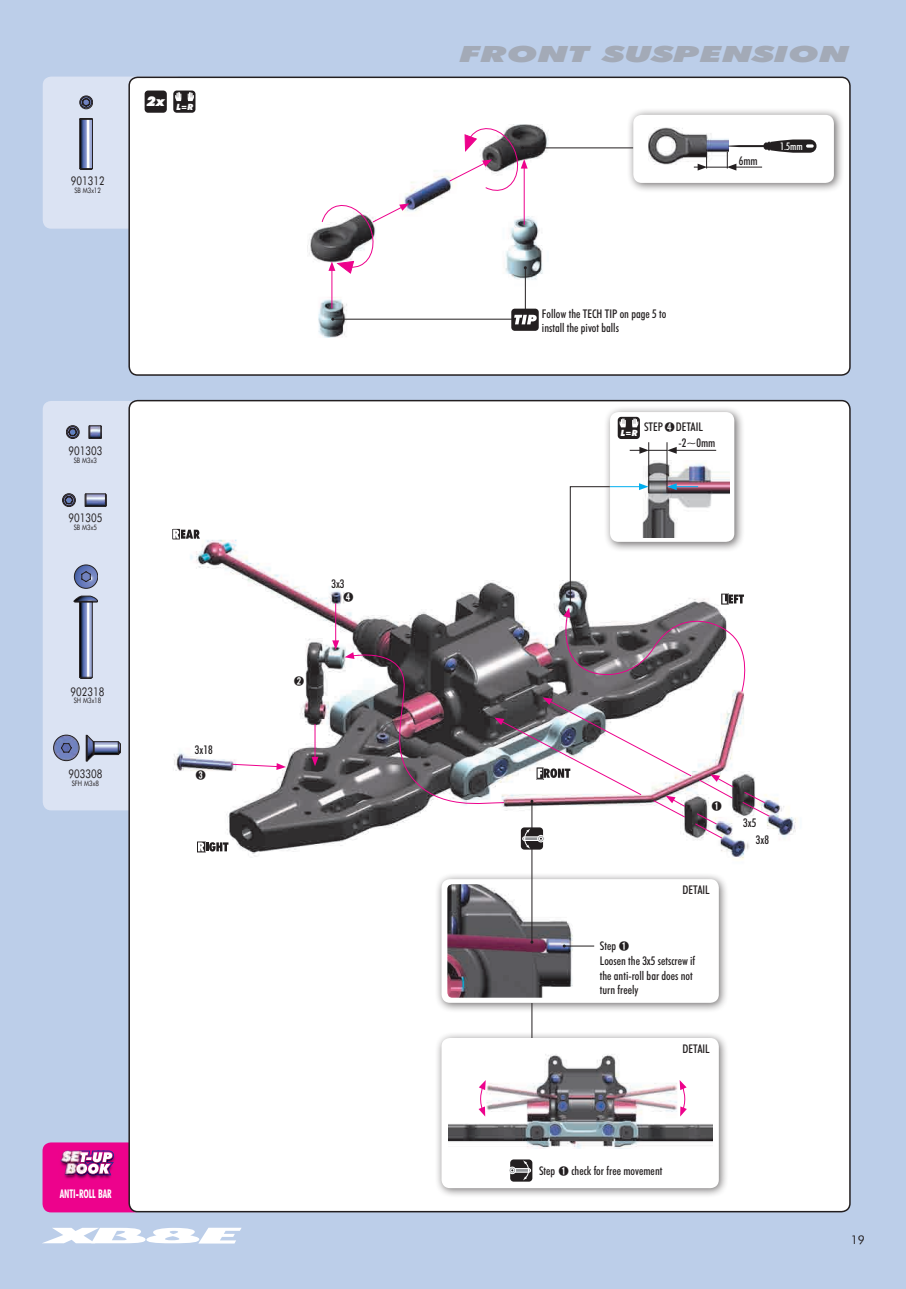
<style>
.page{position:relative;width:906px;height:1289px;background:#fff}
.page>*{position:absolute;margin:0;border:0;box-sizing:border-box;transform-origin:0 0}
.popis{font:italic 900 22.35px "Futura BTCE";color:#a3aab7;scale:1.61 1}
.pouzite_diely{font:500 condensed 12px/14.4px "Futura BTCE";color:#231f20}
.t1{font:12px "Futura BTCE";color:#231f20;scale:.8 1}
.t2{font:700 condensed 12px "Futura BTCE";color:#fff;scale:.8 1}
.t3{font:12px "Futura BTCE";color:#231f20}
.t4{font:500 10.5px "Adobe Myungjo Std";color:#231f20}
.t5{font:500 condensed 10.5px "Futura BTCE";color:#fff}
.t6{font:italic 900 8.7px "Futura BTCE";color:#fff;scale:.93 1}
.t7{font:7.5px "Futura BTCE";color:#231f20;scale:.8 1}
</style>
<div class="page">
<div style="left:0;top:0;width:906px;height:1288px;background:#bccee9"></div>
<div style="left:43px;top:1142px;width:100px;height:70px;background:#ed028c;border-radius:9px"></div>
<div style="left:43px;top:77px;width:141px;height:152px;background:#dbe3f3;border-radius:9px"></div>
<div style="left:43px;top:401px;width:122px;height:409px;background:#dbe3f3;border-radius:9px"></div>
<div style="left:129px;top:400px;width:721px;height:811px;background:#fff;border-radius:9px"></div>
<div style="left:129px;top:77px;width:721px;height:298px;background:#fff;border-radius:9px"></div>
<div style="left:128px;top:77px;width:722px;height:299px;border:2px solid #231f20;border-radius:9px"></div>
<img style="left:64px;top:1156px;width:51px;height:23px">
<svg style="left:85px;top:1150px;width:29px;height:25px"></svg>
<img style="left:60px;top:1150px;width:25px;height:25px">
<svg style="left:43px;top:1227px;width:199px;height:16px"></svg>
<img style="left:174px;top:538px;width:623px;height:334px">
<svg style="left:62px;top:493px;width:45px;height:14px"></svg>
<svg style="left:66px;top:425px;width:36px;height:14px"></svg>
<svg style="left:74px;top:564px;width:24px;height:114px"></svg>
<svg style="left:79px;top:96px;width:14px;height:74px"></svg>
<div style="left:435px;top:1031px;width:294px;height:167px;background:#231f20;opacity:.65"></div>
<div style="left:441px;top:1037px;width:278px;height:151px;background:#fff;border-radius:9px"></div>
<div style="left:603px;top:405px;width:142px;height:147px;background:#231f20;opacity:.65"></div>
<div style="left:610px;top:412px;width:124px;height:130px;background:#fff;border-radius:9px"></div>
<img style="left:448px;top:1054px;width:264px;height:94px">
<img style="left:645px;top:460px;width:85px;height:23px">
<svg style="left:53px;top:735px;width:68px;height:26px"></svg>
<div style="left:435px;top:872px;width:294px;height:141px;background:#231f20;opacity:.65"></div>
<div style="left:441px;top:879px;width:278px;height:123px;background:#fff;border-radius:9px"></div>
<img style="left:447px;top:884px;width:144px;height:113px">
<svg style="left:196px;top:840px;width:32px;height:13px"></svg>
<div style="left:173px;top:90px;width:22px;height:23px;background:#231f20;border-radius:3px"></div>
<svg style="left:175px;top:92px;width:6px;height:9px"></svg>
<svg style="left:188px;top:92px;width:6px;height:9px"></svg>
<div style="left:145px;top:90px;width:22px;height:23px;background:#231f20;border-radius:3px"></div>
<div style="left:510px;top:1159px;width:22px;height:22px;background:#231f20;border-radius:3px"></div>
<hr style="left:511px;top:1168px;width:19px;height:4px;background:#9b9da0;border-radius:2px">
<div style="left:510px;top:1167px;width:21px;height:5px;border:1px solid #fff;border-radius:2px"></div>
<div style="left:508px;top:1166px;width:8px;height:8px;border:1px solid #fff;border-radius:50%"></div>
<svg style="left:509px;top:1167px;width:6px;height:6px"></svg>
<svg style="left:523px;top:1160px;width:6px;height:20px"></svg>
<svg style="left:679px;top:1080px;width:8px;height:36px"></svg>
<svg style="left:478px;top:1080px;width:8px;height:36px"></svg>
<hr style="left:564px;top:945px;width:30px;height:1px;background:#231f20">
<hr style="left:674px;top:450px;width:42px;height:1px;background:#231f20">
<svg style="left:629px;top:447px;width:47px;height:7px"></svg>
<hr style="left:648px;top:442px;width:1px;height:51px;background:#231f20">
<hr style="left:666px;top:442px;width:1px;height:51px;background:#231f20">
<svg style="left:231px;top:763px;width:55px;height:7px"></svg>
<hr style="left:315px;top:724px;width:1px;height:35px;background:#ed028c">
<svg style="left:311px;top:756px;width:7px;height:10px"></svg>
<div style="left:618px;top:417px;width:22px;height:22px;background:#231f20;border-radius:3px"></div>
<svg style="left:619px;top:418px;width:7px;height:9px"></svg>
<svg style="left:632px;top:418px;width:6px;height:9px"></svg>
<hr style="left:531px;top:801px;width:1px;height:141px;background:#231f20">
<hr style="left:531px;top:1003px;width:1px;height:34px;background:#231f20">
<div style="left:521px;top:827px;width:22px;height:22px;background:#231f20;border-radius:3px"></div>
<svg style="left:332px;top:483px;width:438px;height:365px"></svg>
<div style="left:626px;top:108px;width:218px;height:85px;background:#231f20;opacity:.65"></div>
<div style="left:633px;top:115px;width:201px;height:68px;background:#fff;border-radius:9px"></div>
<img style="left:307px;top:124px;width:302px;height:213px">
<img style="left:649px;top:127px;width:63px;height:37px">
<hr style="left:331px;top:268px;width:1px;height:40px;background:#ed028c">
<svg style="left:321px;top:202px;width:88px;height:72px"></svg>
<hr style="left:524px;top:166px;width:1px;height:59px;background:#ed028c">
<svg style="left:694px;top:139px;width:122px;height:31px"></svg>
<hr style="left:333px;top:319px;width:195px;height:1px;background:#231f20">
<hr style="left:522px;top:147px;width:111px;height:1px;background:#231f20">
<svg style="left:449px;top:125px;width:78px;height:66px"></svg>
<hr style="left:525px;top:268px;width:1px;height:50px;background:#231f20">
<div style="left:511px;top:308px;width:28px;height:23px;background:#231f20;border-radius:3px"></div>
<svg style="left:514px;top:315px;width:22px;height:9px"></svg>
<div style="left:171px;top:528px;width:10px;height:12px;border:1px solid #fff"></div>
<svg style="left:173px;top:529px;width:27px;height:9px"></svg>
<p class="t1" style="left:71px;top:173px;width:44px">901312</p>
<p class="t7" style="left:74px;top:185px;width:35px">SB M3x12</p>
<p class="t6" style="left:147px;top:101px;width:52px"><sup>2x</sup> L=R</p>
<p class="t1" style="left:68px;top:443px;width:44px">901303</p>
<p class="t7" style="left:74px;top:455px;width:30px">SB M3x3</p>
<p class="t1" style="left:68px;top:509px;width:44px">901305</p>
<p class="t7" style="left:74px;top:522px;width:30px">SB M3x5</p>
<p class="t1" style="left:71px;top:683px;width:44px">902318</p>
<p class="t7" style="left:74px;top:695px;width:36px">SH M3x18</p>
<p class="t1" style="left:68px;top:766px;width:44px">903308</p>
<p class="t7" style="left:72px;top:778px;width:35px">SFH M3x8</p>
<p class="pouzite_diely" style="left:195px;top:742px;width:19px">3x18</p>
<p class="t4" style="left:196px;top:770px;width:12px">➌</p>
<p class="pouzite_diely" style="left:331px;top:576px;width:15px">3x3</p>
<p class="t4" style="left:343px;top:591px;width:12px">➍</p>
<p class="t4" style="left:294px;top:675px;width:12px">➋</p>
<p class="t2" style="left:60px;top:1185px;width:66px">ANTI-ROLL BAR</p>
<p class="popis" style="left:459px;top:38px;width:244px">FRONT SUSPENSION</p>
<p class="pouzite_diely" style="left:739px;top:153px;width:21px">6mm</p>
<p class="t5" style="left:780px;top:139px;width:24px">1.5mm</p>
<p class="pouzite_diely" style="left:542px;top:306px;width:126px">Follow the TECH TIP on page 5 to install the pivot balls</p>
<p class="t4" style="left:664px;top:422px;width:12px">➍</p>
<p class="pouzite_diely" style="left:644px;top:419px;width:61px">STEP DETAIL</p>
<p class="t6" style="left:621px;top:427px;width:20px">L=R</p>
<p class="pouzite_diely" style="left:678px;top:435px;width:38px">-2~0mm</p>
<p class="t4" style="left:711px;top:800px;width:12px">➊</p>
<p class="pouzite_diely" style="left:600px;top:937px;width:18px">Step</p>
<p class="t4" style="left:619px;top:940px;width:12px">➊</p>
<p class="pouzite_diely" style="left:682px;top:882px;width:29px">DETAIL</p>
<p class="pouzite_diely" style="left:600px;top:953px;width:97px">Loosen the 3x5 setscrew if the anti-roll bar does not turn freely</p>
<p class="pouzite_diely" style="left:682px;top:1041px;width:29px">DETAIL</p>
<p class="pouzite_diely" style="left:743px;top:815px;width:15px">3x5</p>
<p class="pouzite_diely" style="left:756px;top:832px;width:15px">3x8</p>
<p class="pouzite_diely" style="left:539px;top:1163px;width:18px">Step</p>
<p class="pouzite_diely" style="left:571px;top:1163px;width:92px">check for free movement</p>
<p class="t4" style="left:558px;top:1165px;width:12px">➊</p>
<p class="t3" style="left:850px;top:1231px;width:16px">19</p>
</div>
